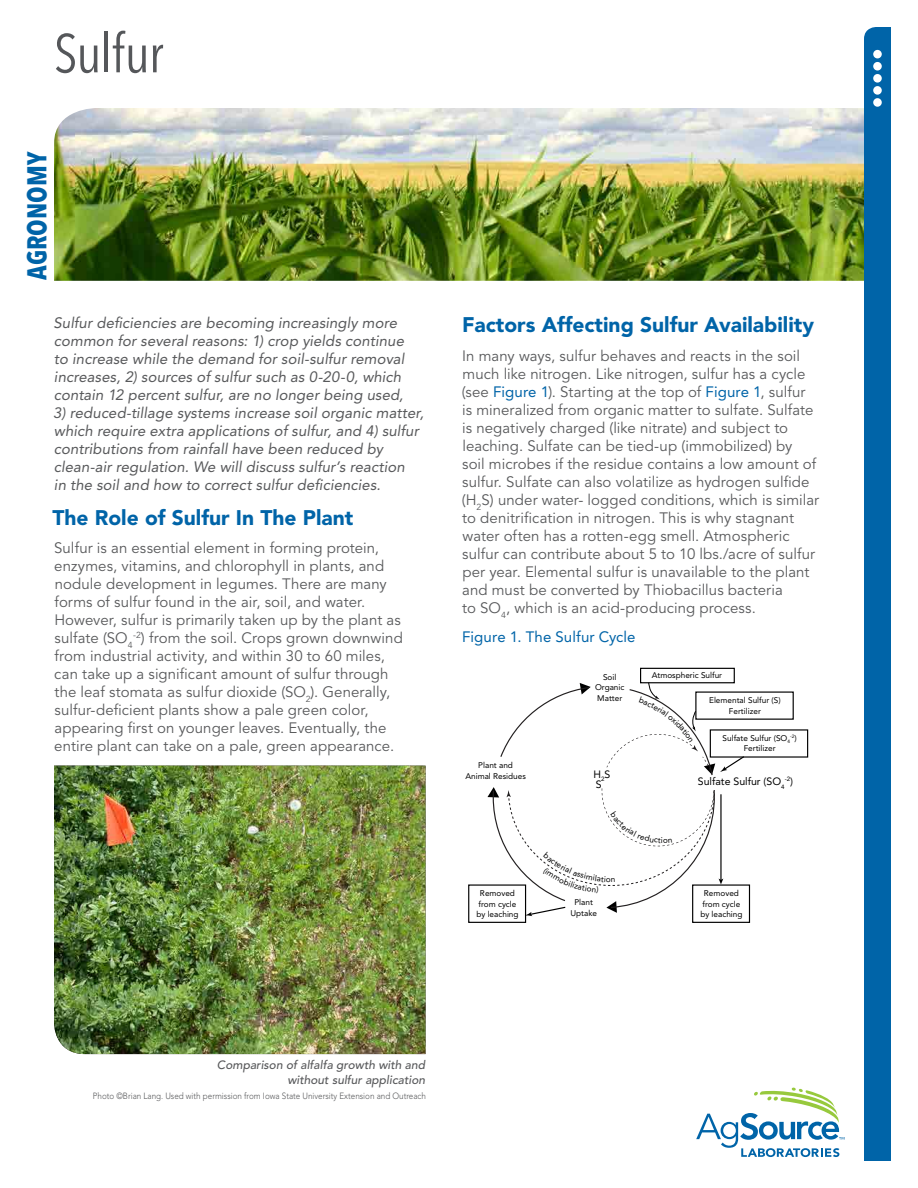
<style>
.page{position:relative;width:918px;height:1188px;background:#fff}
.page>*{position:absolute;margin:0;border:0;box-sizing:border-box;transform-origin:0 0}
.t1{font:condensed 54px "Avenir Next LT Pro";letter-spacing:-.02em;color:#55575a}
.t2{font:700 condensed 27px "Avenir Next LT Pro";color:#0064a8}
.t3{font:900 21px "Avenir LT Std";color:#0064a8}
.t4{font:15px/18px "Avenir LT Std";letter-spacing:.005em;color:#58595b}
.t5{font:italic 15px/18px "Avenir LT Std";letter-spacing:.005em;color:#58595b}
.t6{font:15px "Avenir LT Std";letter-spacing:.01em;color:#0064a8}
.t7{font:italic 500 12px/15px "Avenir LT Std";color:#58595b;text-align:right}
.t8{font:10.5px/10.5px "Avenir LT Std";color:#000}
.t9{font:300 9px "Avenir LT Std";color:#58595b;scale:.9 1}
.t10{font:8.25px/10.5px "Avenir LT Std";color:#000;text-align:center}
.t11{font:6.15px "Avenir LT Std";color:#000}
.t12{font:4.8px "Avenir LT Std";color:#000}
.s1{color:#0064a8}
.s2{font-size:8.25px}
.s3{font-size:10.5px}
</style>
<div class="page">
<img style="left:54px;top:108px;width:810px;height:173px">
<svg style="left:500px;top:683px;width:91px;height:74px"></svg>
<div style="left:468px;top:884px;width:58px;height:39px;border:1px solid #000"></div>
<div style="left:692px;top:884px;width:58px;height:39px;border:1px solid #000"></div>
<div style="left:640px;top:668px;width:95px;height:15px;border:1px solid #000"></div>
<div style="left:864px;top:27px;width:27px;height:1134px;background:#0064a8"></div>
<div style="left:873px;top:50px;width:9px;height:8px;background:#fff;border-radius:50%"></div>
<div style="left:873px;top:62px;width:9px;height:9px;background:#fff;border-radius:50%"></div>
<div style="left:873px;top:74px;width:9px;height:9px;background:#fff;border-radius:50%"></div>
<div style="left:873px;top:86px;width:9px;height:9px;background:#fff;border-radius:50%"></div>
<div style="left:873px;top:98px;width:9px;height:9px;background:#fff;border-radius:50%"></div>
<img style="left:54px;top:766px;width:372px;height:288px">
<svg style="left:696px;top:1087px;width:148px;height:70px"></svg>
<svg style="left:607px;top:682px;width:138px;height:94px"></svg>
<svg style="left:487px;top:787px;width:236px;height:129px"></svg>
<h1 class="t1" style="left:54px;top:21px;width:111px">Sulfur</h1>
<h2 class="t2" style="left:21px;top:280px;width:130px;rotate:-90deg">AGRONOMY</h2>
<p class="t5" style="left:54px;top:314px;width:352px">Sulfur deficiencies are becoming increasingly more common for several reasons: 1) crop yields continue to increase while the demand for soil-sulfur removal increases, 2) sources of sulfur such as 0-20-0, which contain 12 percent sulfur, are no longer being used,</p>
<p class="t5" style="left:53px;top:404px;width:372px">3) reduced-tillage systems increase soil organic matter, which require extra applications of sulfur, and 4) sulfur contributions from rainfall have been reduced by clean-air regulation. We will discuss sulfur’s reaction<br>in the soil and how to correct sulfur deficiencies.</p>
<h3 class="t3" style="left:52px;top:505px;width:302px">The Role of Sulfur In The Plant</h3>
<p class="t4" style="left:54px;top:540px;width:350px">Sulfur is an essential element in forming protein, enzymes, vitamins, and chlorophyll in plants, and nodule development in legumes. There are many forms of sulfur found in the air, soil, and water.<br>However, sulfur is primarily taken up by the plant as sulfate (SO<sub>4</sub><sup>-2</sup>) from the soil. Crops grown downwind from industrial activity, and within 30 to 60 miles, can take up a significant amount of sulfur through the leaf stomata as sulfur dioxide (SO<sub>2</sub>). Generally, sulfur-deficient plants show a pale green color, appearing first on younger leaves. Eventually, the entire plant can take on a pale, green appearance.</p>
<h3 class="t3" style="left:462px;top:312px;width:354px">Factors Affecting Sulfur Availability</h3>
<p class="t4" style="left:462px;top:347px;width:359px">In many ways, sulfur behaves and reacts in the soil much like nitrogen. Like nitrogen, sulfur has a cycle (see <span class="s1">Figure 1</span>). Starting at the top of <span class="s1">Figure 1</span>, sulfur is mineralized from organic matter to sulfate. Sulfate is negatively charged (like nitrate) and subject to leaching. Sulfate can be tied-up (immobilized) by<br>soil microbes if the residue contains a low amount of sulfur. Sulfate can also volatilize as hydrogen sulfide (H<sub>2</sub>S) under water- logged conditions, which is similar to denitrification in nitrogen. This is why stagnant water often has a rotten-egg smell. Atmospheric sulfur can contribute about 5 to 10 lbs./acre of sulfur per year. Elemental sulfur is unavailable to the plant and must be converted by Thiobacillus bacteria<br>to SO<sub>4</sub>, which is an acid-producing process.</p>
<p class="t6" style="left:462px;top:628px;width:175px">Figure 1. The Sulfur Cycle</p>
<p class="t10" style="left:465px;top:760px;width:62px">Plant and<br>Animal Residues</p>
<p class="t10" style="left:595px;top:672px;width:31px">Soil<br>Organic<br>Matter</p>
<p class="t8" style="left:593px;top:769px;width:18px">H<sub>2</sub>S<br>S</p>
<p class="t10" style="left:652px;top:670px;width:72px">Atmospheric Sulfur</p>
<p class="t10" style="left:709px;top:695px;width:73px">Elemental Sulfur (S)<br>Fertilizer</p>
<p class="t10" style="left:723px;top:733px;width:69px">Sulfate Sulfur (SO<sub>4</sub></p>
<p class="t12" style="left:790px;top:733px;width:8px">-2<span class="s2">)</span></p>
<p class="t10" style="left:744px;top:743px;width:33px">Fertilizer</p>
<p class="t10" style="left:661px;top:835px;width:4px">i</p>
<p class="t8" style="left:698px;top:776px;width:88px">Sulfate Sulfur (SO<sub>4</sub></p>
<p class="t11" style="left:785px;top:776px;width:10px">-2<span class="s3">)</span></p>
<p class="t10" style="left:476px;top:888px;width:44px">Removed from cycle by leaching</p>
<p class="t10" style="left:700px;top:888px;width:44px">Removed from cycle by leaching</p>
<p class="t10" style="left:570px;top:897px;width:28px">Plant<br>Uptake</p>
<p class="t7" style="left:217px;top:1058px;width:210px">Comparison of alfalfa growth with and without sulfur application</p>
<p class="t9" style="left:93px;top:1091px;width:372px">Photo ©Brian Lang. Used with permission from Iowa State University Extension and Outreach</p>
</div>
